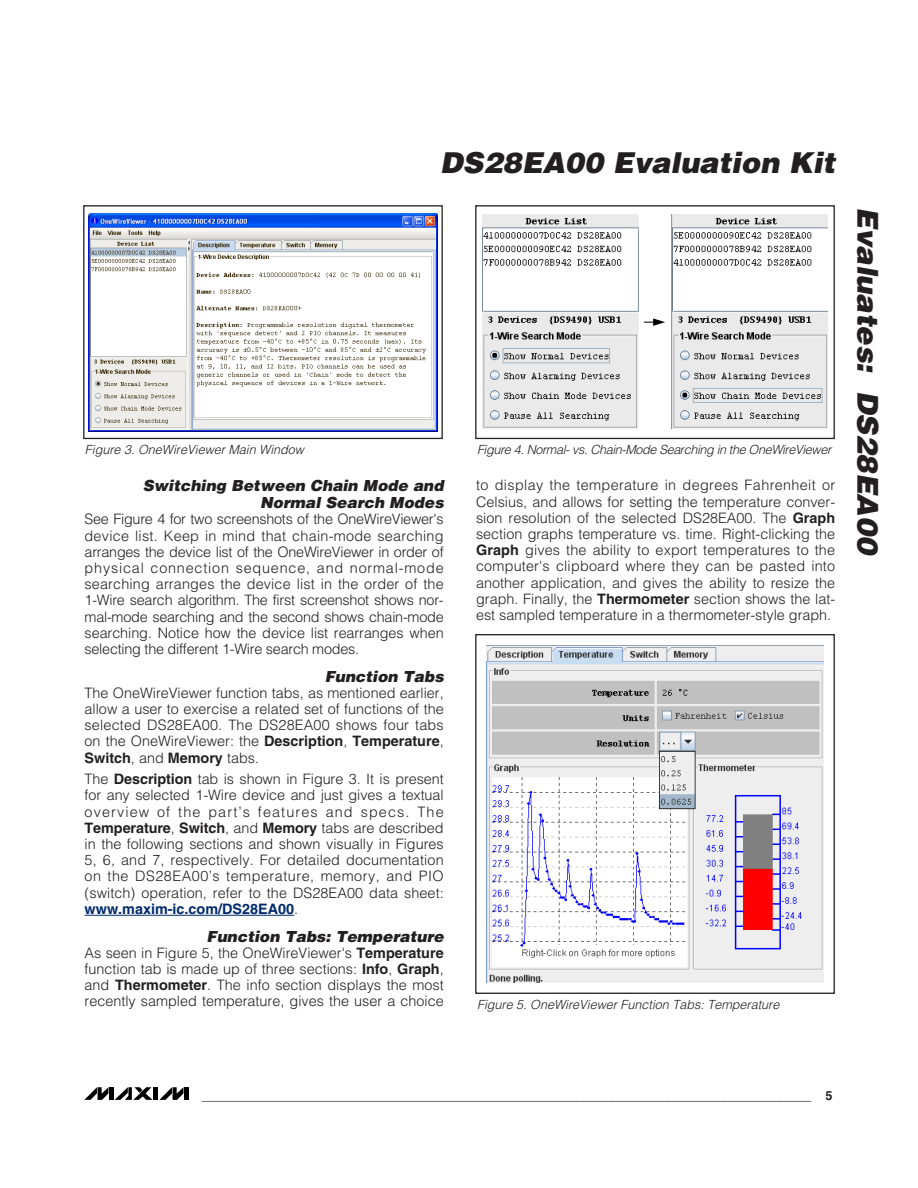
<style>
.page{position:relative;width:918px;height:1188px;background:#fff}
.page>*{position:absolute;margin:0;border:0;box-sizing:border-box;transform-origin:0 0}
.t1{font:italic 900 28.8px "Helvetica";color:#231f20}
.t2{font:italic 900 15.3px/17.1px "Helvetica";color:#231f20;text-align:right}
.t3{font:300 14.4px/16.2px "Helvetica";color:#231f20;text-align:justify}
.t4{font:italic 300 12.6px "Helvetica";color:#231f20}
.t5{font:700 12.6px "Helvetica";color:#231f20}
.s1{font-weight:700}
.s2{font-weight:700;color:#002a6c}
</style>
<div class="page">
<hr style="left:85px;top:915px;width:209px;height:1px;background:#002a6c">
<svg style="left:115px;top:1087px;width:38px;height:13px"></svg>
<svg style="left:85px;top:1087px;width:23px;height:13px"></svg>
<hr style="left:109px;top:1087px;width:4px;height:13px;background:#000">
<hr style="left:154px;top:1087px;width:4px;height:13px;background:#000">
<svg style="left:159px;top:1087px;width:24px;height:13px"></svg>
<hr style="left:184px;top:1087px;width:4px;height:13px;background:#000">
<img style="left:88px;top:213px;width:350px;height:218px">
<div style="left:83px;top:205px;width:360px;height:234px;border:1px solid #231f20"></div>
<img style="left:486px;top:646px;width:338px;height:336px">
<div style="left:475px;top:634px;width:360px;height:360px;border:1px solid #231f20"></div>
<img style="left:483px;top:214px;width:344px;height:216px">
<div style="left:475px;top:205px;width:360px;height:234px;border:1px solid #231f20"></div>
<div style="left:643px;top:308px;width:24px;height:28px;background:#fff"></div>
<svg style="left:644px;top:318px;width:21px;height:8px"></svg>
<p class="t4" style="left:85px;top:445px;width:223px">Figure 3. OneWireViewer Main Window</p>
<h1 class="t1" style="left:440px;top:152px;width:401px">DS28EA00 Evaluation Kit</h1>
<p class="t4" style="left:477px;top:445px;width:358px">Figure 4.Normal-vs.Chain-Mode Searching in the OneWireViewer</p>
<p class="t2" style="left:143px;top:478px;width:305px">Switching Between Chain Mode and<br>Normal Search Modes</p>
<p class="t3" style="left:85px;top:512px;width:361px">See Figure 4 for two screenshots of the OneWireViewer's device list. Keep in mind that chain-mode searching arranges the device list of the OneWireViewer in order of physical connection sequence, and normal-mode searching arranges the device list in the order of the 1-Wire search algorithm. The first screenshot shows nor&shy;mal-mode searching and the second shows chain-mode searching. Notice how the device list rearranges when selecting the different 1-Wire search modes.</p>
<p class="t2" style="left:325px;top:669px;width:123px">Function Tabs</p>
<p class="t3" style="left:85px;top:686px;width:361px">The OneWireViewer function tabs, as mentioned earlier, allow a user to exercise a related set of functions of the selected DS28EA00. The DS28EA00 shows four tabs on the OneWireViewer: the <span class="s1">Description</span>, <span class="s1">Temperature</span>, <span class="s1">Switch</span>, and <span class="s1">Memory</span> tabs.</p>
<p class="t3" style="left:85px;top:772px;width:361px">The <span class="s1">Description</span> tab is shown in Figure 3. It is present for any selected 1-Wire device and just gives a textual overview of the part’s features and specs. The <span class="s1">Temperature</span>, <span class="s1">Switch</span>, and <span class="s1">Memory</span> tabs are described in the following sections and shown visually in Figures 5, 6, and 7, respectively. For detailed documentation on the DS28EA00’s temperature, memory, and PIO (switch) operation, refer to the DS28EA00 data sheet: <span class="s2">www.maxim-ic.com/DS28EA00</span>.</p>
<p class="t2" style="left:207px;top:929px;width:241px">Function Tabs: Temperature</p>
<p class="t3" style="left:85px;top:946px;width:361px">As seen in Figure 5, the OneWireViewer's <span class="s1">Temperature </span>function tab is made up of three sections: <span class="s1">Info</span>, <span class="s1">Graph</span>, and <span class="s1">Thermometer</span>. The info section displays the most recently sampled temperature, gives the user a choice</p>
<p class="t3" style="left:476px;top:479px;width:361px">to display the temperature in degrees Fahrenheit or Celsius, and allows for setting the temperature conver&shy;sion resolution of the selected DS28EA00. The <span class="s1">Graph </span>section graphs temperature vs. time. Right-clicking the <span class="s1">Graph</span> gives the ability to export temperatures to the computer's clipboard where they can be pasted into another application, and gives the ability to resize the graph. Finally, the <span class="s1">Thermometer</span> section shows the lat&shy;est sampled temperature in a thermometer-style graph.</p>
<p class="t4" style="left:477px;top:1000px;width:306px">Figure 5. OneWireViewer Function Tabs: Temperature</p>
<h1 class="t1" style="left:878px;top:207px;width:349px;rotate:90deg">Evaluates: DS28EA00</h1>
<p class="t5" style="left:202px;top:1091px;width:632px">_______________________________________________________________________________________ 5</p>
</div>
